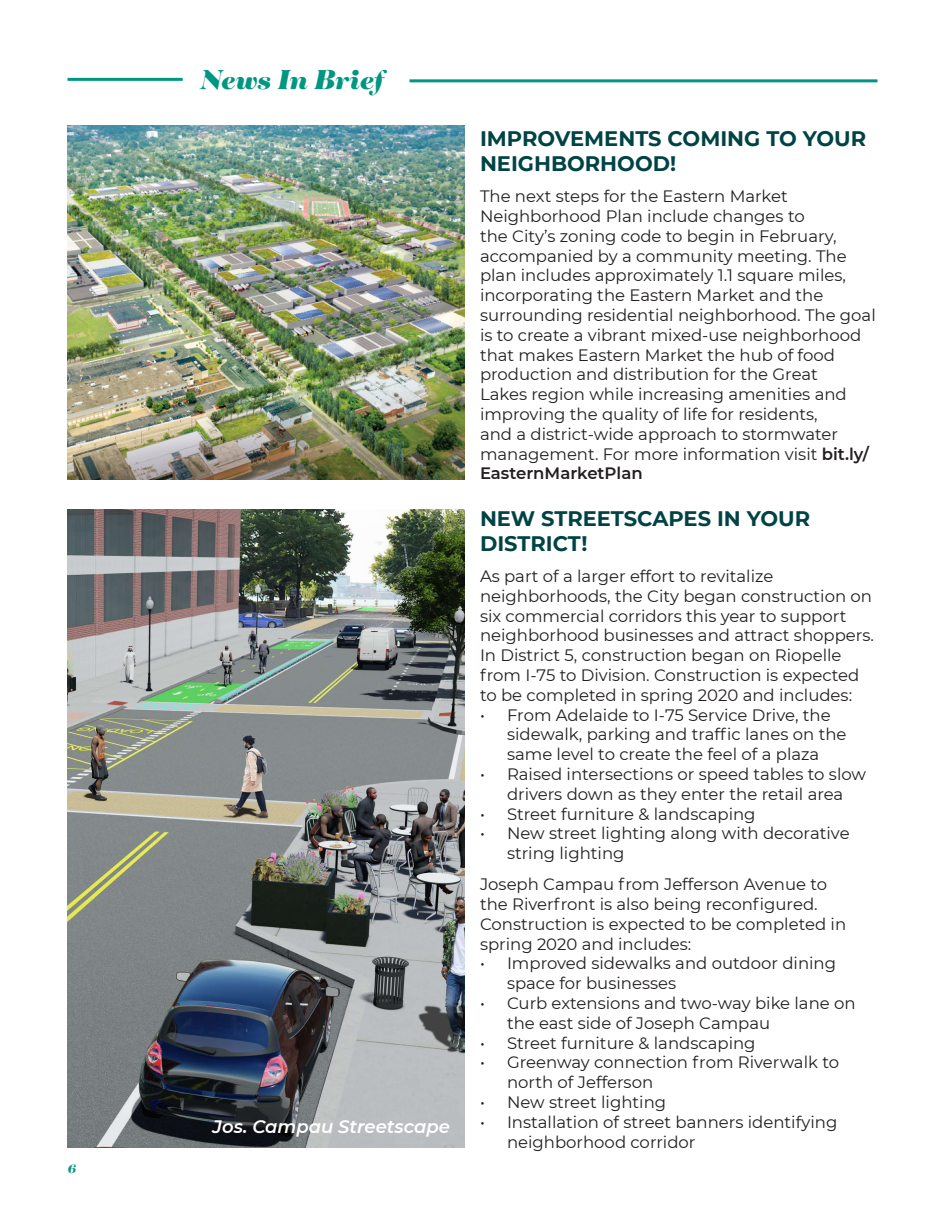
<style>
.page{position:relative;width:945px;height:1215px;background:#fff}
.page>*{position:absolute;margin:0;border:0;box-sizing:border-box;transform-origin:0 0}
.t1{font:italic 900 30px "Tenez";letter-spacing:-.005em;color:#009681}
.t2{font:700 21px/25.2px "Montserrat";color:#004345}
.t3{font:italic 600 18px "Montserrat";color:#fff}
.t4{font:16.5px/19.8px "Montserrat";color:#231f20}
.t5{font:italic 900 15px "Tenez";color:#009681}
.s1{font-weight:600}
</style>
<div class="page">
<hr style="left:68px;top:78px;width:115px;height:3px;background:#009681">
<hr style="left:410px;top:79px;width:468px;height:3px;background:#009681">
<img style="left:68px;top:509px;width:397px;height:639px">
<img style="left:68px;top:125px;width:397px;height:354px">
<p class="t5" style="left:68px;top:1157px;width:11px">6</p>
<p class="t1" style="left:201px;top:57px;width:185px">News In Brief</p>
<p class="t3" style="left:213px;top:1113px;width:239px">Jos. Campau Streetscape</p>
<p class="t2" style="left:480px;top:125px;width:388px">IMPROVEMENTS COMING TO YOUR<br>NEIGHBORHOOD!</p>
<p class="t4" style="left:480px;top:186px;width:397px">The next steps for the Eastern Market Neighborhood Plan include changes to<br>the City’s zoning code to begin in February, accompanied by a community meeting. The plan includes approximately 1.1 square miles, incorporating the Eastern Market and the surrounding residential neighborhood. The goal is to create a vibrant mixed-use neighborhood that makes Eastern Market the hub of food production and distribution for the Great<br>Lakes region while increasing amenities and improving the quality of life for residents,<br>and a district-wide approach to stormwater management. For more information visit <span class="s1">bit.ly/ EasternMarketPlan</span></p>
<p class="t2" style="left:480px;top:505px;width:332px">NEW STREETSCAPES IN YOUR<br>DISTRICT!</p>
<p class="t4" style="left:480px;top:566px;width:396px">As part of a larger effort to revitalize neighborhoods, the City began construction on six commercial corridors this year to support neighborhood businesses and attract shoppers.<br>In District 5, construction began on Riopelle from I-75 to Division. Construction is expected to be completed in spring 2020 and includes:</p>
<p class="t4" style="left:507px;top:704px;width:341px;text-indent:-27px">• From Adelaide to I-75 Service Drive, the sidewalk, parking and traffic lanes on the same level to create the feel of a plaza</p>
<p class="t4" style="left:480px;top:764px;width:388px;text-align:center">• Raised intersections or speed tables to slow drivers down as they enter the retail area</p>
<p class="t4" style="left:480px;top:803px;width:277px">• Street furniture &amp; landscaping</p>
<p class="t4" style="left:507px;top:823px;width:344px;text-indent:-27px">• New street lighting along with decorative string lighting</p>
<p class="t4" style="left:480px;top:874px;width:368px">Joseph Campau from Jefferson Avenue to the Riverfront is also being reconfigured.<br>Construction is expected to be completed in spring 2020 and includes:</p>
<p class="t4" style="left:507px;top:953px;width:331px;text-indent:-27px">• Improved sidewalks and outdoor dining space for businesses</p>
<p class="t4" style="left:507px;top:993px;width:350px;text-indent:-27px">• Curb extensions and two-way bike lane on the east side of Joseph Campau</p>
<p class="t4" style="left:480px;top:1032px;width:277px">• Street furniture &amp; landscaping</p>
<p class="t4" style="left:507px;top:1052px;width:334px;text-indent:-27px">• Greenway connection from Riverwalk to north of Jefferson</p>
<p class="t4" style="left:480px;top:1092px;width:188px">• New street lighting</p>
<p class="t4" style="left:507px;top:1111px;width:332px;text-indent:-27px">• Installation of street banners identifying neighborhood corridor</p>
</div>
